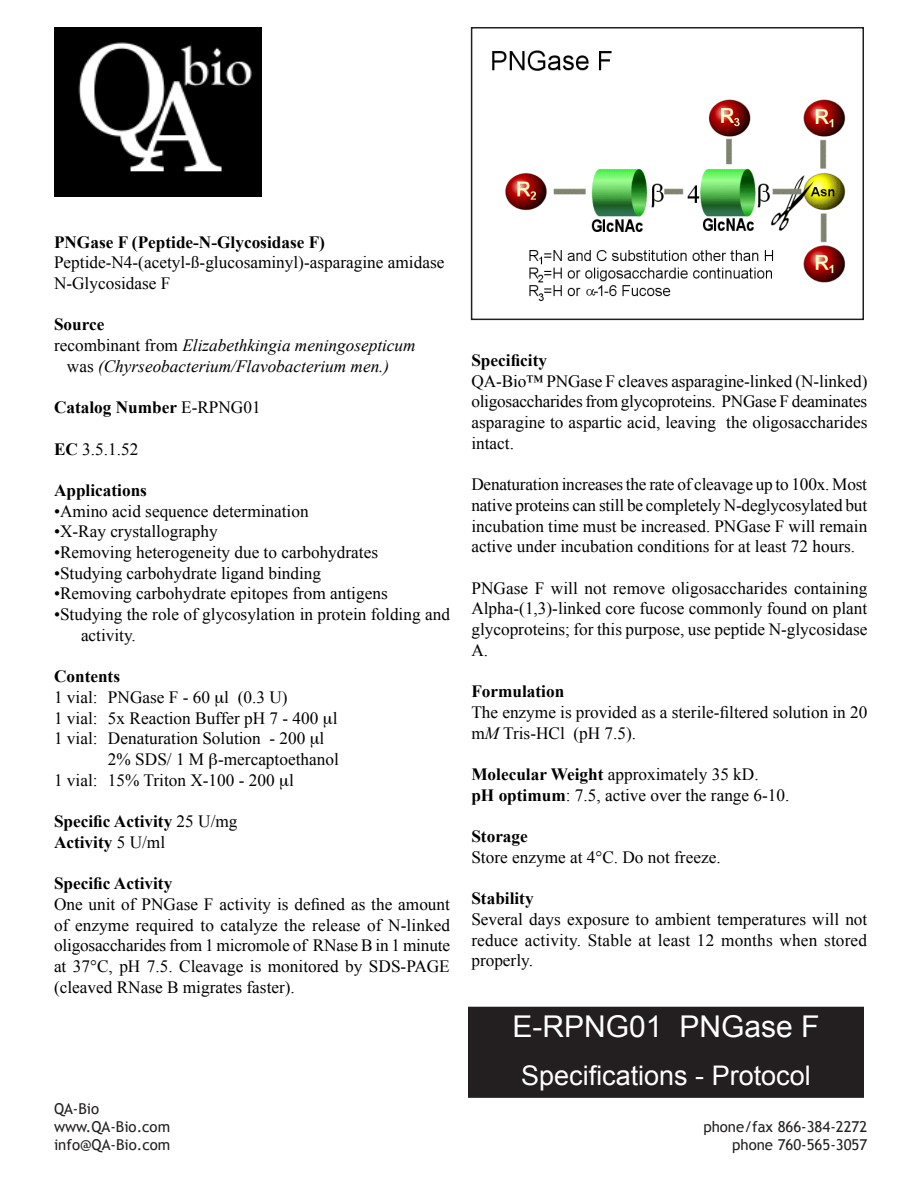
<style>
.page{position:relative;width:918px;height:1188px;background:#fff}
.page>*{position:absolute;margin:0;border:0;box-sizing:border-box;transform-origin:0 0}
.t1{font:30px "Arial";color:#fff}
.t2{font:27px "Arial";color:#fff}
.t3{font:17.25px/20.7px "Times New Roman";color:#000;text-align:justify}
.t4{font:700 17.25px "Times New Roman";color:#000}
.t5{font:italic 17.25px "Times New Roman";color:#000}
.t6{font:15px/18px "Trebuchet MS";color:#231f20}
.s1{font-style:normal}
.s2{font-weight:400}
.s3{font-weight:700}
.s4{font-style:italic}
</style>
<div class="page">
<img style="left:54px;top:27px;width:208px;height:169px">
<div style="left:469px;top:1007px;width:394px;height:90px;background:#231f20"></div>
<div style="left:468px;top:1007px;width:396px;height:91px;border:2px solid #231f20"></div>
<img style="left:492px;top:50px;width:354px;height:251px">
<div style="left:471px;top:27px;width:393px;height:293px;border:2px solid #231f20"></div>
<p class="t4" style="left:54px;top:230px;width:273px">PNGase F (Peptide-N-Glycosidase F)</p>
<p class="t3" style="left:54px;top:252px;width:392px">Peptide-N4-(acetyl-ß-glucosaminyl)-asparagine amidase</p>
<p class="t3" style="left:54px;top:273px;width:118px">N-Glycosidase F</p>
<p class="t4" style="left:54px;top:313px;width:52px">Source</p>
<p class="t5" style="left:54px;top:333px;width:363px"><span class="s1">recombinant from</span> Elizabethkingia meningosepticum</p>
<p class="t5" style="left:67px;top:354px;width:324px"><span class="s1">was</span> (Chyrseobacterium/Flavobacterium men.)</p>
<p class="t4" style="left:54px;top:395px;width:208px">Catalog Number <span class="s2">E-RPNG01</span></p>
<p class="t3" style="left:54px;top:438px;width:86px"><span class="s3">EC</span> 3.5.1.52</p>
<p class="t4" style="left:54px;top:478px;width:94px">Applications</p>
<p class="t3" style="left:54px;top:500px;width:256px">•Amino acid sequence determination</p>
<p class="t3" style="left:54px;top:521px;width:165px">•X-Ray crystallography</p>
<p class="t3" style="left:54px;top:542px;width:326px">•Removing heterogeneity due to carbohydrates</p>
<p class="t3" style="left:54px;top:562px;width:269px">•Studying carbohydrate ligand binding</p>
<p class="t3" style="left:54px;top:583px;width:335px">•Removing carbohydrate epitopes from antigens</p>
<p class="t3" style="left:81px;top:604px;width:371px;text-indent:-27px">•Studying the role of glycosylation in protein folding and activity.</p>
<p class="t4" style="left:54px;top:665px;width:68px">Contents</p>
<p class="t3" style="left:54px;top:687px;width:235px">1 vial: PNGase F - 60 l (0.3 U)</p>
<p class="t3" style="left:54px;top:707px;width:285px">1 vial: 5x Reaction Buffer pH 7 - 400 l</p>
<p class="t3" style="left:54px;top:728px;width:272px">1 vial: Denaturation Solution - 200 l</p>
<p class="t3" style="left:108px;top:749px;width:232px">2% SDS/ 1 M -mercaptoethanol</p>
<p class="t3" style="left:54px;top:769px;width:241px">1 vial: 15% Triton X-100 - 200 l</p>
<p class="t4" style="left:54px;top:809px;width:185px">Specific Activity <span class="s2">25 U/mg</span></p>
<p class="t4" style="left:54px;top:830px;width:113px">Activity <span class="s2">5 U/ml</span></p>
<p class="t4" style="left:54px;top:872px;width:120px">Specific Activity</p>
<p class="t3" style="left:54px;top:894px;width:398px">One unit of PNGase F activity is defined as the amount of enzyme required to catalyze the release of N-linked oligosaccharides from 1 micromole of RNase B in 1 minute at 37°C, pH 7.5. Cleavage is monitored by SDS-PAGE (cleaved RNase B migrates faster).</p>
<p class="t6" style="left:54px;top:1100px;width:118px">QA-Bio www.QA-Bio.com</p>
<p class="t4" style="left:471px;top:348px;width:77px">Specificity</p>
<p class="t3" style="left:471px;top:370px;width:398px">QA-Bio™ PNGase F cleaves asparagine-linked (N-linked) oligosaccharides from glycoproteins. PNGase F deaminates asparagine to aspartic acid, leaving the oligosaccharides intact.</p>
<p class="t3" style="left:471px;top:474px;width:398px">Denaturation increases the rate of cleavage up to 100x. Most native proteins can still be completely N-deglycosylated but incubation time must be increased. PNGase F will remain active under incubation conditions for at least 72 hours.</p>
<p class="t3" style="left:471px;top:577px;width:398px">PNGase F will not remove oligosaccharides containing Alpha-(1,3)-linked core fucose commonly found on plant glycoproteins; for this purpose, use peptide N-glycosidase A.</p>
<p class="t4" style="left:471px;top:680px;width:94px">Formulation</p>
<p class="t3" style="left:471px;top:702px;width:398px">The enzyme is provided as a sterile-filtered solution in 20 m<span class="s4">M</span> Tris-HCl (pH 7.5).</p>
<p class="t3" style="left:471px;top:764px;width:289px"><span class="s3">Molecular Weight</span> approximately 35 kD.</p>
<p class="t3" style="left:471px;top:784px;width:320px"><span class="s3">pH optimum</span>: 7.5, active over the range 6-10.</p>
<p class="t4" style="left:471px;top:824px;width:58px">Storage</p>
<p class="t3" style="left:471px;top:847px;width:251px">Store enzyme at 4°C. Do not freeze.</p>
<p class="t4" style="left:471px;top:887px;width:64px">Stability</p>
<p class="t3" style="left:471px;top:909px;width:398px">Several days exposure to ambient temperatures will not reduce activity. Stable at least 12 months when stored properly.</p>
<p class="t1" style="left:513px;top:1007px;width:308px">E-RPNG01 PNGase F</p>
<p class="t2" style="left:521px;top:1057px;width:291px">Specifications - Protocol</p>
<p class="t6" style="left:703px;top:1118px;width:165px">phone/fax 866-384-2272</p>
<p class="t6" style="left:54px;top:1136px;width:118px">info@QA-Bio.com</p>
<p class="t6" style="left:732px;top:1136px;width:137px">phone 760-565-3057</p>
</div>
